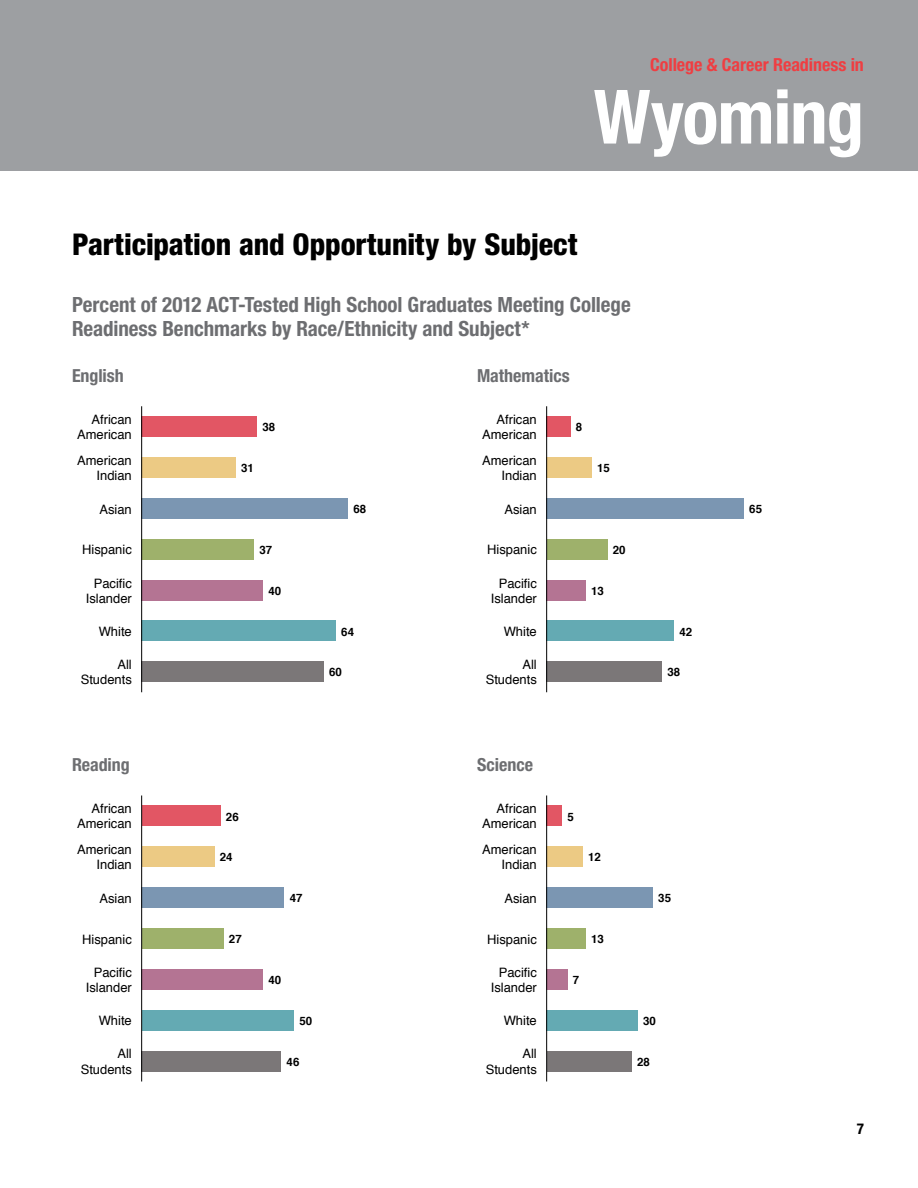
<style>
.page{position:relative;width:918px;height:1188px;background:#fff}
.page>*{position:absolute;margin:0;border:0;box-sizing:border-box;transform-origin:0 0}
.t1{font:700 condensed 75px "Helvetica Neue LT Std";letter-spacing:-.015em;color:#fff}
.t2{font:800 condensed 30px "Helvetica Neue LT Std";letter-spacing:-.005em;color:#000}
.t3{font:700 condensed 21px/24px "Helvetica Neue LT Std";color:#6d6e71}
.t4{font:700 condensed 18px "Helvetica Neue LT Std";letter-spacing:-.005em;color:#6d6e71}
.t5{font:700 condensed 18px "Helvetica Neue LT Std";letter-spacing:-.005em;color:#ef3e42}
.t6{font:700 condensed 15px "Helvetica Neue LT Std";color:#000}
.t7{font:12.9px/15.1px "Helvetica";color:#000001;text-align:right}
.t8{font:700 11.55px "Helvetica";color:#000001}
</style>
<div class="page">
<div style="left:0;top:0;width:918px;height:171px;background:#9d9fa2"></div>
<div style="left:142px;top:662px;width:182px;height:20px;background:#7b7778"></div>
<div style="left:142px;top:621px;width:194px;height:20px;background:#64aab3"></div>
<div style="left:142px;top:580px;width:121px;height:20px;background:#b47493"></div>
<div style="left:142px;top:539px;width:112px;height:20px;background:#9eb16b"></div>
<div style="left:142px;top:498px;width:206px;height:21px;background:#7b96b2"></div>
<div style="left:142px;top:457px;width:94px;height:21px;background:#ecca84"></div>
<div style="left:142px;top:416px;width:115px;height:21px;background:#e25664"></div>
<hr style="left:141px;top:406px;width:1px;height:286px;background:#000001">
<div style="left:142px;top:1051px;width:139px;height:20px;background:#7b7778"></div>
<div style="left:142px;top:1010px;width:151px;height:20px;background:#64aab3"></div>
<div style="left:142px;top:969px;width:121px;height:21px;background:#b47493"></div>
<div style="left:142px;top:928px;width:82px;height:21px;background:#9eb16b"></div>
<div style="left:142px;top:887px;width:142px;height:21px;background:#7b96b2"></div>
<div style="left:142px;top:847px;width:73px;height:20px;background:#ecca84"></div>
<div style="left:142px;top:806px;width:79px;height:20px;background:#e25664"></div>
<hr style="left:141px;top:796px;width:1px;height:286px;background:#000001">
<div style="left:547px;top:662px;width:115px;height:20px;background:#7b7778"></div>
<div style="left:547px;top:621px;width:127px;height:20px;background:#64aab3"></div>
<div style="left:547px;top:580px;width:39px;height:20px;background:#b47493"></div>
<div style="left:547px;top:539px;width:60px;height:20px;background:#9eb16b"></div>
<div style="left:547px;top:498px;width:197px;height:21px;background:#7b96b2"></div>
<div style="left:547px;top:457px;width:45px;height:21px;background:#ecca84"></div>
<div style="left:547px;top:416px;width:24px;height:21px;background:#e25664"></div>
<hr style="left:546px;top:406px;width:1px;height:286px;background:#000001">
<div style="left:547px;top:1051px;width:85px;height:20px;background:#7b7778"></div>
<div style="left:547px;top:1010px;width:91px;height:20px;background:#64aab3"></div>
<div style="left:547px;top:969px;width:21px;height:21px;background:#b47493"></div>
<div style="left:547px;top:928px;width:39px;height:21px;background:#9eb16b"></div>
<div style="left:547px;top:887px;width:106px;height:21px;background:#7b96b2"></div>
<div style="left:547px;top:847px;width:36px;height:20px;background:#ecca84"></div>
<div style="left:547px;top:806px;width:15px;height:20px;background:#e25664"></div>
<hr style="left:546px;top:796px;width:1px;height:286px;background:#000001">
<h3 class="t5" style="left:650px;top:54px;width:215px">College &amp; Career Readiness in</h3>
<h1 class="t1" style="left:594px;top:71px;width:272px">Wyoming</h1>
<h2 class="t2" style="left:72px;top:226px;width:507px">Participation and Opportunity by Subject</h2>
<h3 class="t3" style="left:72px;top:292px;width:560px">Percent of 2012 ACT-Tested High School Graduates Meeting College<br>Readiness Benchmarks by Race/Ethnicity and Subject*</h3>
<h3 class="t4" style="left:72px;top:365px;width:53px">English</h3>
<h3 class="t4" style="left:477px;top:365px;width:94px">Mathematics</h3>
<p class="t7" style="left:77px;top:412px;width:56px">African<br>American</p>
<p class="t8" style="left:262px;top:420px;width:14px">38</p>
<p class="t7" style="left:482px;top:412px;width:56px">African<br>American</p>
<p class="t8" style="left:576px;top:420px;width:8px">8</p>
<p class="t7" style="left:77px;top:453px;width:56px">American<br>Indian</p>
<p class="t8" style="left:241px;top:461px;width:14px">31</p>
<p class="t7" style="left:482px;top:453px;width:56px">American<br>Indian</p>
<p class="t8" style="left:597px;top:461px;width:14px">15</p>
<p class="t7" style="left:99px;top:501px;width:34px">Asian</p>
<p class="t8" style="left:353px;top:502px;width:14px">68</p>
<p class="t7" style="left:504px;top:501px;width:34px">Asian</p>
<p class="t8" style="left:749px;top:502px;width:14px">65</p>
<p class="t7" style="left:82px;top:542px;width:51px">Hispanic</p>
<p class="t8" style="left:259px;top:543px;width:14px">37</p>
<p class="t7" style="left:487px;top:542px;width:51px">Hispanic</p>
<p class="t8" style="left:613px;top:543px;width:14px">20</p>
<p class="t7" style="left:86px;top:575px;width:48px">Pacific<br>Islander</p>
<p class="t8" style="left:268px;top:583px;width:14px">40</p>
<p class="t7" style="left:491px;top:575px;width:48px">Pacific<br>Islander</p>
<p class="t8" style="left:591px;top:583px;width:14px">13</p>
<p class="t7" style="left:99px;top:624px;width:35px">White</p>
<p class="t8" style="left:341px;top:624px;width:14px">64</p>
<p class="t7" style="left:504px;top:624px;width:35px">White</p>
<p class="t8" style="left:680px;top:624px;width:14px">42</p>
<p class="t7" style="left:81px;top:657px;width:53px">All<br>Students</p>
<p class="t8" style="left:329px;top:665px;width:14px">60</p>
<p class="t7" style="left:486px;top:657px;width:53px">All<br>Students</p>
<p class="t8" style="left:667px;top:665px;width:14px">38</p>
<h3 class="t4" style="left:72px;top:753px;width:59px">Reading</h3>
<h3 class="t4" style="left:477px;top:753px;width:58px">Science</h3>
<p class="t7" style="left:77px;top:801px;width:56px">African<br>American</p>
<p class="t8" style="left:226px;top:809px;width:14px">26</p>
<p class="t7" style="left:482px;top:801px;width:56px">African<br>American</p>
<p class="t8" style="left:568px;top:809px;width:8px">5</p>
<p class="t7" style="left:77px;top:842px;width:56px">American<br>Indian</p>
<p class="t8" style="left:220px;top:850px;width:14px">24</p>
<p class="t7" style="left:482px;top:842px;width:56px">American<br>Indian</p>
<p class="t8" style="left:588px;top:850px;width:14px">12</p>
<p class="t7" style="left:99px;top:890px;width:34px">Asian</p>
<p class="t8" style="left:290px;top:891px;width:14px">47</p>
<p class="t7" style="left:504px;top:890px;width:34px">Asian</p>
<p class="t8" style="left:658px;top:891px;width:14px">35</p>
<p class="t7" style="left:82px;top:931px;width:51px">Hispanic</p>
<p class="t8" style="left:229px;top:932px;width:14px">27</p>
<p class="t7" style="left:487px;top:931px;width:51px">Hispanic</p>
<p class="t8" style="left:591px;top:932px;width:14px">13</p>
<p class="t7" style="left:86px;top:964px;width:48px">Pacific<br>Islander</p>
<p class="t8" style="left:268px;top:973px;width:14px">40</p>
<p class="t7" style="left:491px;top:964px;width:48px">Pacific<br>Islander</p>
<p class="t8" style="left:573px;top:973px;width:8px">7</p>
<p class="t7" style="left:99px;top:1013px;width:35px">White</p>
<p class="t8" style="left:300px;top:1013px;width:14px">50</p>
<p class="t7" style="left:504px;top:1013px;width:35px">White</p>
<p class="t8" style="left:643px;top:1013px;width:14px">30</p>
<p class="t7" style="left:81px;top:1046px;width:53px">All<br>Students</p>
<p class="t8" style="left:287px;top:1054px;width:14px">46</p>
<p class="t7" style="left:486px;top:1046px;width:53px">All<br>Students</p>
<p class="t8" style="left:637px;top:1054px;width:14px">28</p>
<p class="t6" style="left:857px;top:1120px;width:9px">7</p>
</div>
